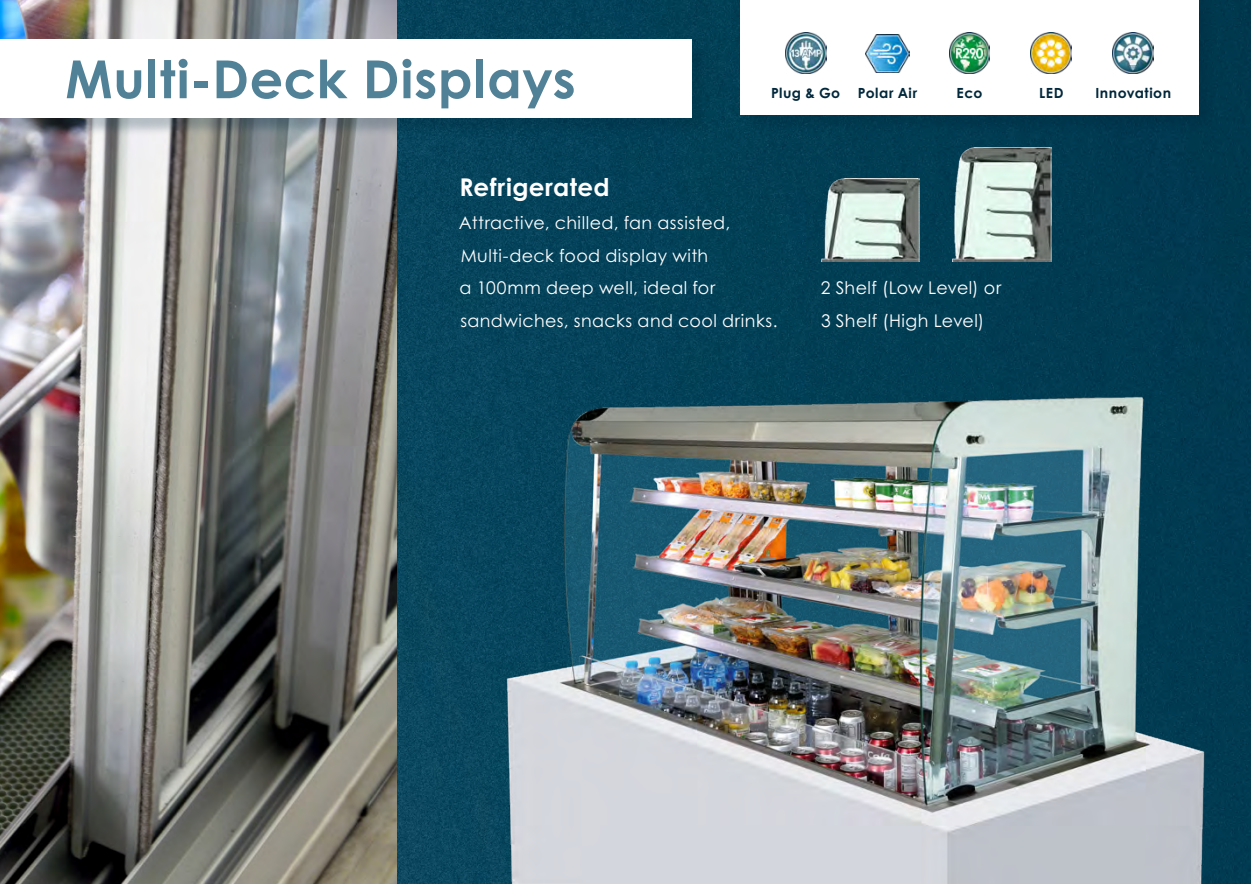
<style>
.page{position:relative;width:1251px;height:884px;background:#fff}
.page>*{position:absolute;margin:0;border:0;box-sizing:border-box;transform-origin:0 0}
.t1{font:700 52.5px "Century Gothic Pro";letter-spacing:.015em;color:#518196}
.t2{font:700 24.5px "Century Gothic Pro";letter-spacing:.015em;color:#fff}
.t3{font:17.5px/32.7px "Century Gothic Pro";letter-spacing:.025em;color:#fff}
.t4{font:700 14px "Century Gothic Pro";letter-spacing:.035em;color:#00273b}
</style>
<div class="page">
<img style="left:396px;top:0;width:854px;height:884px">
<img style="left:0;top:0;width:396px;height:884px">
<img style="left:952px;top:147px;width:99px;height:115px">
<img style="left:820px;top:178px;width:99px;height:84px">
<div style="left:2px;top:41px;width:707px;height:96px;background:#00273b;opacity:.25"></div>
<div style="left:0;top:39px;width:691px;height:79px;background:#fff"></div>
<div style="left:742px;top:0;width:475px;height:133px;background:#00374e"></div>
<div style="left:740px;top:0;width:458px;height:115px;background:#fff"></div>
<img style="left:473px;top:378px;width:748px;height:506px">
<img style="left:949px;top:33px;width:40px;height:41px">
<img style="left:1030px;top:33px;width:41px;height:41px">
<img style="left:1112px;top:33px;width:41px;height:41px">
<img style="left:785px;top:33px;width:41px;height:41px">
<img style="left:865px;top:34px;width:44px;height:38px">
<h1 class="t1" style="left:65px;top:46px;width:512px">Multi-Deck Displays</h1>
<p class="t4" style="left:771px;top:84px;width:71px">Plug &amp; Go</p>
<p class="t4" style="left:857px;top:84px;width:61px">Polar Air</p>
<p class="t4" style="left:956px;top:84px;width:27px">Eco</p>
<p class="t4" style="left:1039px;top:84px;width:26px">LED</p>
<p class="t4" style="left:1095px;top:84px;width:77px">Innovation</p>
<h2 class="t2" style="left:459px;top:172px;width:152px">Refrigerated</h2>
<p class="t3" style="left:459px;top:206px;width:320px">Attractive, chilled, fan assisted,<br>Multi-deck food display with<br>a 100mm deep well, ideal for sandwiches, snacks and cool drinks.</p>
<p class="t3" style="left:820px;top:271px;width:182px">2 Shelf (Low Level) or<br>3 Shelf (High Level)</p>
</div>
